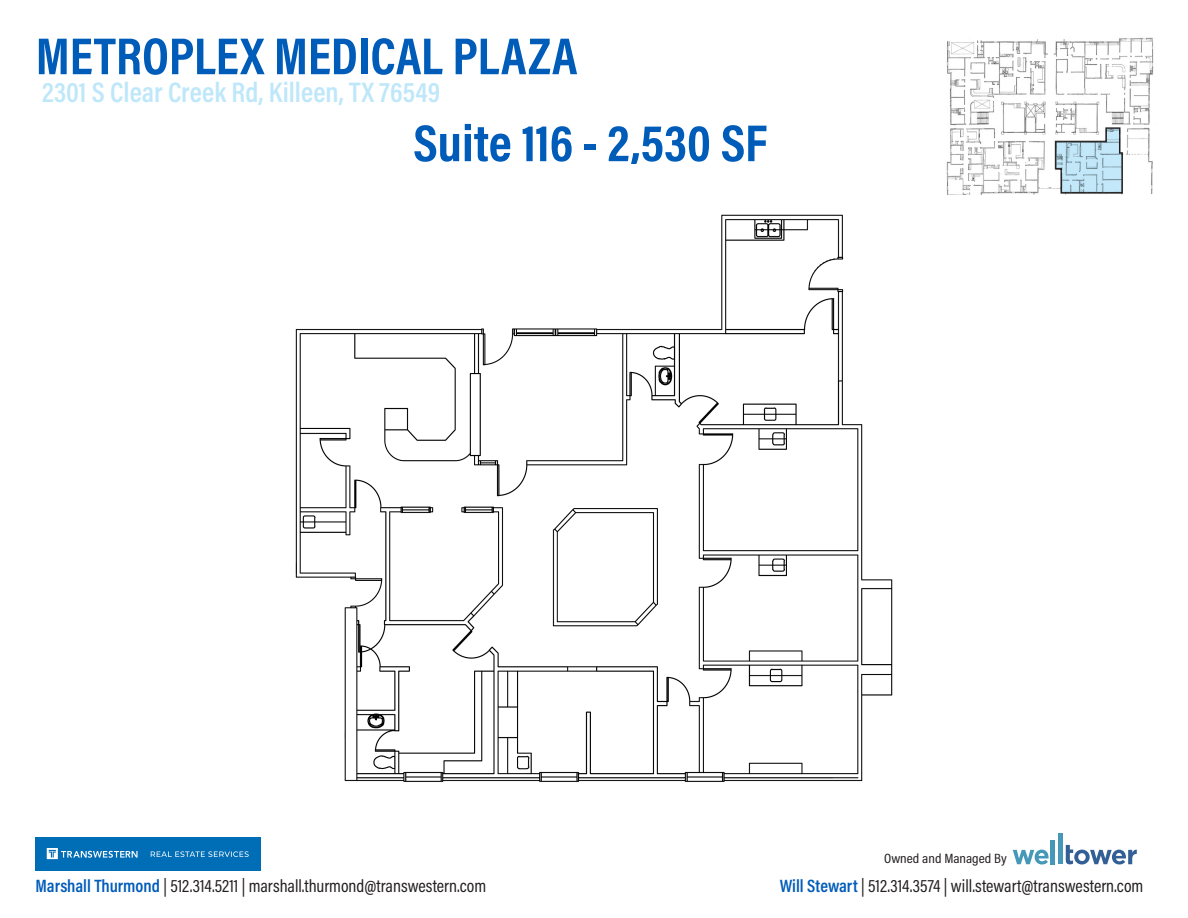
<style>
.page{position:relative;width:1188px;height:918px;background:#fff}
.page>*{position:absolute;margin:0;border:0;box-sizing:border-box;transform-origin:0 0}
.t1{font:700 52.5px "Acumin Pro Cond";color:#005cb9}
.t2{font:600 28.5px "Acumin Pro Cond";color:#bee7fa}
.t3{font:18px "Acumin Pro Cond";color:#231f20}
.t4{font:13.5px "Acumin Pro Cond";color:#231f20;scale:1.1 1}
.s1{font-weight:600;color:#005cb9}
</style>
<div class="page">
<div style="left:36px;top:837px;width:225px;height:33px;background:#006eb6"></div>
<svg style="left:47px;top:848px;width:91px;height:11px"></svg>
<svg style="left:151px;top:851px;width:98px;height:6px"></svg>
<svg style="left:1013px;top:833px;width:124px;height:32px"></svg>
<img style="left:295px;top:214px;width:598px;height:568px">
<img style="left:946px;top:37px;width:208px;height:157px">
<svg style="left:1054px;top:127px;width:70px;height:67px"></svg>
<h1 class="t1" style="left:36px;top:21px;width:543px">METROPLEX MEDICAL PLAZA</h1>
<h2 class="t2" style="left:42px;top:73px;width:400px">2301 S Clear Creek Rd, Killeen, TX 76549</h2>
<p class="t1" style="left:413px;top:108px;width:356px">Suite 116 - 2,530 SF</p>
<p class="t4" style="left:884px;top:849px;width:113px">Owned and Managed By</p>
<p class="t3" style="left:36px;top:874px;width:452px"><span class="s1">Marshall Thurmond</span> | 512.314.5211 | marshall.thurmond@transwestern.com</p>
<p class="t3" style="left:780px;top:874px;width:365px"><span class="s1">Will Stewart</span> | 512.314.3574 | will.stewart@transwestern.com</p>
</div>
